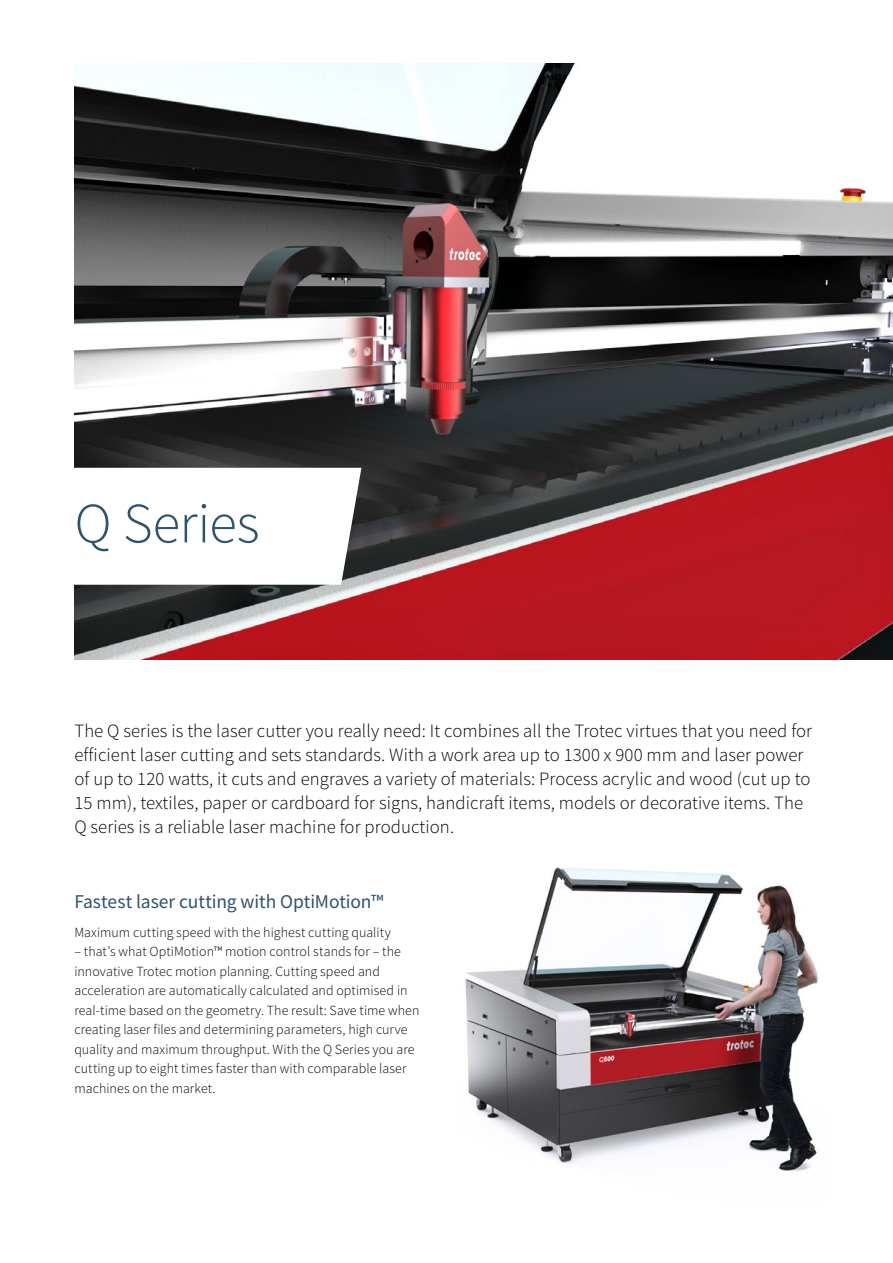
<style>
.page{position:relative;width:893px;height:1263px;background:#fff}
.page>*{position:absolute;margin:0;border:0;box-sizing:border-box;transform-origin:0 0}
.t1{font:300 57px "Source Sans Pro";letter-spacing:-.005em;color:#2e536c}
.t2{font:19.5px "Source Sans Pro";letter-spacing:-.005em;color:#2e536c}
.t3{font:300 18.75px/24px "Source Sans Pro";letter-spacing:.005em;color:#000}
.t4{font:300 13.95px/19.5px "Source Sans Pro";letter-spacing:.005em;color:#000}
</style>
<div class="page">
<img style="left:74px;top:64px;width:819px;height:595px">
<svg style="left:74px;top:468px;width:287px;height:117px"></svg>
<img style="left:465px;top:867px;width:353px;height:304px">
<h1 class="t1" style="left:74px;top:488px;width:187px">Q Series</h1>
<p class="t3" style="left:74px;top:719px;width:739px">The Q series is the laser cutter you really need: It combines all the Trotec virtues that you need for efficient laser cutting and sets standards. With a work area up to 1300 x 900 mm and laser power of up to 120 watts, it cuts and engraves a variety of materials: Process acrylic and wood (cut up to 15 mm), textiles, paper or cardboard for signs, handicraft items, models or decorative items. The Q series is a reliable laser machine for production.</p>
<h2 class="t2" style="left:74px;top:889px;width:311px">Fastest laser cutting with OptiMotion™</h2>
<p class="t4" style="left:74px;top:922px;width:318px">Maximum cutting speed with the highest cutting quality</p>
<p class="t4" style="left:74px;top:942px;width:347px">– that’s what OptiMotion™ motion control stands for – the innovative Trotec motion planning. Cutting speed and acceleration are automatically calculated and optimised in real-time based on the geometry. The result: Save time when creating laser files and determining parameters, high curve quality and maximum throughput. With the Q Series you are cutting up to eight times faster than with comparable laser machines on the market.</p>
</div>
